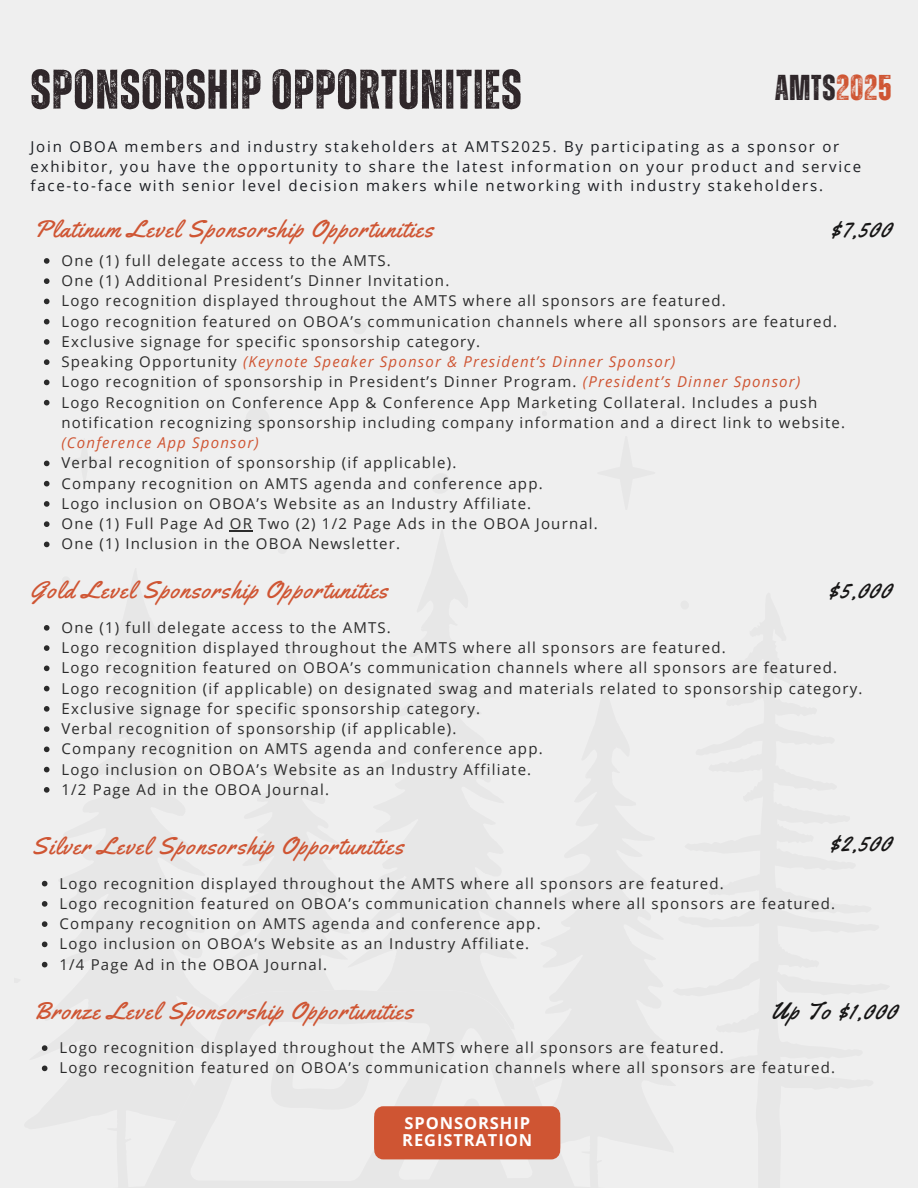
<style>
.page{position:relative;width:918px;height:1188px;background:#efefef}
.page>*{position:absolute;margin:0;border:0;box-sizing:border-box;transform-origin:0 0}
.t1{font:700 55.65px "Zuume Rough";letter-spacing:.02em;color:#2f272a}
.t2{font:700 36px "Zuume Rough";letter-spacing:.02em;color:#2f272a}
.t3{font:24px "Yellowtail";letter-spacing:.055em;color:#cf5533}
.t4{font:24px "Yellowtail";letter-spacing:.055em;color:#171616}
.t5{font:700 16.5px/16.8px "Open Sans";letter-spacing:.055em;color:#fff}
.t6{font:15px/20.2px "Open Sans";letter-spacing:.08em;color:#2b2b2b}
.t7{font:15px/19.2px "Open Sans";letter-spacing:.12em;color:#1b1e23}
.t8{font:italic 15px "Open Sans";letter-spacing:.08em;color:#cf5533}
.s1{color:#cf5533}
.s2{font-style:normal;color:#2b2b2b}
.s3{font-style:italic;color:#cf5533}
</style>
<div class="page">
<svg style="left:44px;top:625px;width:6px;height:6px"></svg>
<svg style="left:44px;top:258px;width:6px;height:6px"></svg>
<svg style="left:44px;top:278px;width:6px;height:6px"></svg>
<svg style="left:44px;top:299px;width:6px;height:5px"></svg>
<svg style="left:44px;top:319px;width:6px;height:5px"></svg>
<svg style="left:44px;top:339px;width:6px;height:6px"></svg>
<svg style="left:44px;top:359px;width:6px;height:6px"></svg>
<svg style="left:44px;top:380px;width:6px;height:5px"></svg>
<svg style="left:44px;top:400px;width:6px;height:5px"></svg>
<svg style="left:44px;top:461px;width:6px;height:5px"></svg>
<svg style="left:44px;top:481px;width:6px;height:5px"></svg>
<svg style="left:44px;top:501px;width:6px;height:6px"></svg>
<svg style="left:44px;top:521px;width:6px;height:6px"></svg>
<svg style="left:230px;top:530px;width:23px;height:1px"></svg>
<svg style="left:44px;top:542px;width:6px;height:5px"></svg>
<div style="left:374px;top:1110px;width:186px;height:49px;background:#cf5533;border-radius:9px"></div>
<div style="left:374px;top:1106px;width:186px;height:50px;background:#cf5533;border-radius:9px"></div>
<h2 class="t1" style="left:31px;top:64px;width:493px">SPONSORSHIP OPPORTUNITIES</h2>
<p class="t2" style="left:775px;top:71px;width:118px">AMTS<span class="s1">2025</span></p>
<p class="t7" style="left:31px;top:137px;width:832px">Join OBOA members and industry stakeholders at AMTS2025. By participating as a sponsor or exhibitor, you have the opportunity to share the latest information on your product and service face-to-face with senior level decision makers while networking with industry stakeholders.</p>
<p class="t3" style="left:34px;top:213px;width:401px">Platinum Level Sponsorship Opportunities</p>
<p class="t4" style="left:830px;top:213px;width:62px">$7,500</p>
<p class="t6" style="left:62px;top:250px;width:331px">One (1) full delegate access to the AMTS.</p>
<p class="t6" style="left:62px;top:270px;width:389px">One (1) Additional President’s Dinner Invitation.</p>
<p class="t6" style="left:62px;top:291px;width:666px">Logo recognition displayed throughout the AMTS where all sponsors are featured.</p>
<p class="t6" style="left:62px;top:311px;width:777px">Logo recognition featured on OBOA’s communication channels where all sponsors are featured.</p>
<p class="t6" style="left:62px;top:331px;width:420px">Exclusive signage for specific sponsorship category.</p>
<p class="t8" style="left:62px;top:351px;width:616px"><span class="s2">Speaking Opportunity</span> (Keynote Speaker Sponsor &amp; President’s Dinner Sponsor)</p>
<p class="t6" style="left:62px;top:372px;width:740px">Logo recognition of sponsorship in President’s Dinner Program. <span class="s3">(President’s Dinner Sponsor)</span></p>
<p class="t6" style="left:62px;top:392px;width:785px">Logo Recognition on Conference App &amp; Conference App Marketing Collateral. Includes a push notification recognizing sponsorship including company information and a direct link to website. <span class="s3">(Conference App Sponsor)</span></p>
<h3 class="t6" style="left:62px;top:453px;width:396px">Verbal recognition of sponsorship (if applicable).</h3>
<h3 class="t6" style="left:62px;top:473px;width:483px">Company recognition on AMTS agenda and conference app.</h3>
<p class="t6" style="left:62px;top:493px;width:471px">Logo inclusion on OBOA’s Website as an Industry Affiliate.</p>
<p class="t6" style="left:62px;top:513px;width:538px">One (1) Full Page Ad OR Two (2) 1/2 Page Ads in the OBOA Journal.</p>
<p class="t6" style="left:62px;top:534px;width:340px">One (1) Inclusion in the OBOA Newsletter.</p>
<h3 class="t3" style="left:31px;top:575px;width:359px">Gold Level Sponsorship Opportunities</h3>
<p class="t4" style="left:828px;top:575px;width:64px">$5,000</p>
<p class="t6" style="left:62px;top:617px;width:331px">One (1) full delegate access to the AMTS.</p>
<p class="t6" style="left:62px;top:637px;width:666px">Logo recognition displayed throughout the AMTS where all sponsors are featured.</p>
<p class="t6" style="left:62px;top:657px;width:777px">Logo recognition featured on OBOA’s communication channels where all sponsors are featured.</p>
<p class="t6" style="left:62px;top:678px;width:803px">Logo recognition (if applicable) on designated swag and materials related to sponsorship category.</p>
<p class="t6" style="left:62px;top:698px;width:420px">Exclusive signage for specific sponsorship category.</p>
<p class="t6" style="left:62px;top:718px;width:396px">Verbal recognition of sponsorship (if applicable).</p>
<h3 class="t6" style="left:62px;top:738px;width:483px">Company recognition on AMTS agenda and conference app.</h3>
<h3 class="t6" style="left:62px;top:759px;width:471px">Logo inclusion on OBOA’s Website as an Industry Affiliate.</h3>
<p class="t6" style="left:62px;top:779px;width:269px">1/2 Page Ad in the OBOA Journal.</p>
<h3 class="t3" style="left:32px;top:831px;width:373px">Silver Level Sponsorship Opportunities</h3>
<h3 class="t4" style="left:830px;top:827px;width:63px">$2,500</h3>
<p class="t6" style="left:59px;top:873px;width:666px">Logo recognition displayed throughout the AMTS where all sponsors are featured.</p>
<p class="t6" style="left:59px;top:893px;width:777px">Logo recognition featured on OBOA’s communication channels where all sponsors are featured.</p>
<p class="t6" style="left:59px;top:913px;width:483px">Company recognition on AMTS agenda and conference app.</p>
<p class="t6" style="left:59px;top:933px;width:471px">Logo inclusion on OBOA’s Website as an Industry Affiliate.</p>
<p class="t6" style="left:59px;top:954px;width:269px">1/4 Page Ad in the OBOA Journal.</p>
<p class="t3" style="left:34px;top:995px;width:381px">Bronze Level Sponsorship Opportunities</p>
<p class="t6" style="left:59px;top:1037px;width:666px">Logo recognition displayed throughout the AMTS where all sponsors are featured.</p>
<p class="t6" style="left:59px;top:1057px;width:777px">Logo recognition featured on OBOA’s communication channels where all sponsors are featured.</p>
<p class="t4" style="left:771px;top:995px;width:128px">Up To $1,000</p>
<p class="t5" style="left:402px;top:1115px;width:131px">SPONSORSHIP<br>REGISTRATION</p>
</div>
